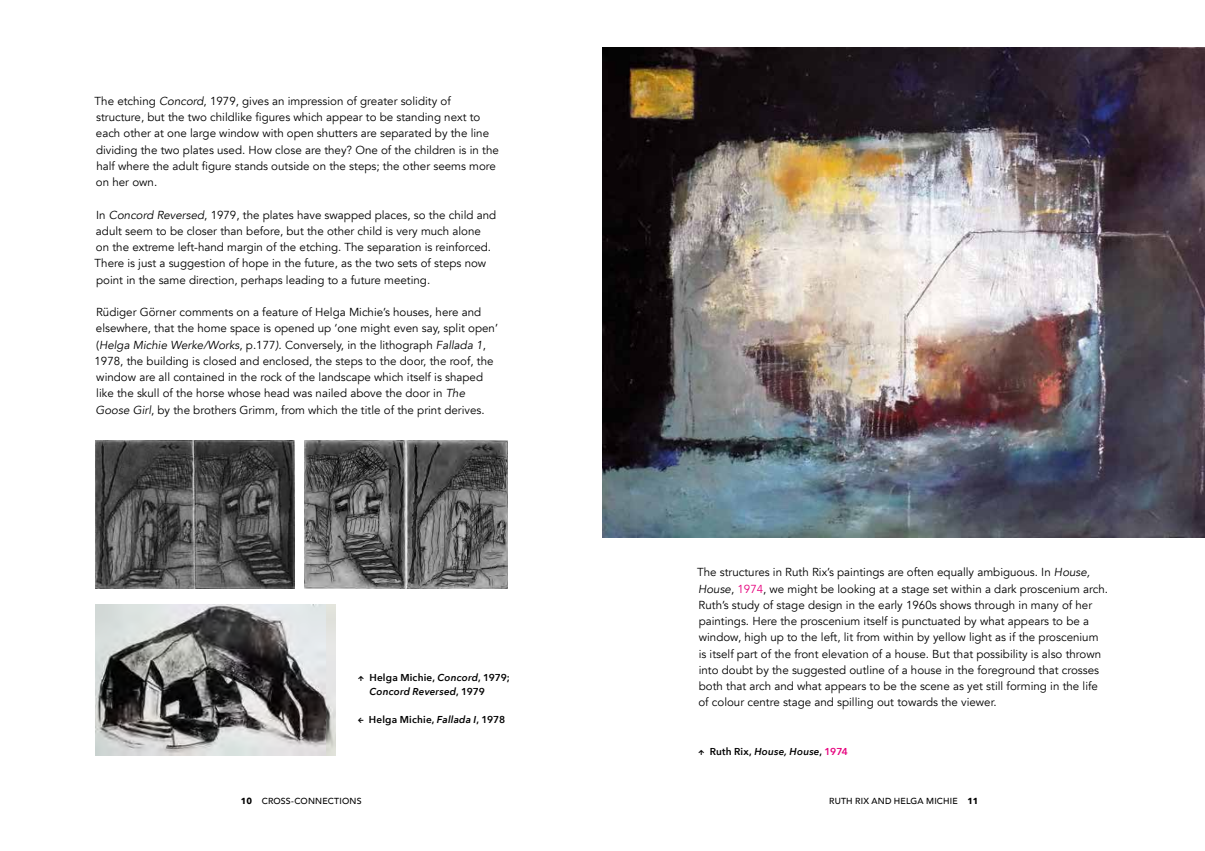
<style>
.page{position:relative;width:1205px;height:851px;background:#fff}
.page>*{position:absolute;margin:0;border:0;box-sizing:border-box;transform-origin:0 0}
.t1{font:11.5px/16.2px "Avenir";color:#000}
.t2{font:600 10px/13.8px "Avenir Next";letter-spacing:.015em;color:#000}
.t3{font:italic 600 10px "Avenir Next";letter-spacing:.02em;color:#000}
.t4{font:500 8.75px "Avenir";letter-spacing:.02em;color:#000}
.s1{font-style:italic}
.s2{font-family:"Aeonik";font-weight:500}
.s3{color:#e6007d}
.s4{font-family:"Aeonik";font-weight:500;font-style:normal}
.s5{font-style:normal}
.s6{font-style:normal;color:#e6007d}
.s7{font-family:"Avenir Next";font-weight:700}
</style>
<div class="page">
<img style="left:96px;top:440px;width:198px;height:148px">
<img style="left:96px;top:604px;width:239px;height:151px">
<img style="left:304px;top:440px;width:203px;height:148px">
<img style="left:602px;top:48px;width:603px;height:489px">
<p class="t1" style="left:95px;top:93px;width:406px">The etching <span class="s1">Concord</span>, 1979, gives an impression of greater solidity of structure, but the two childlike figures which appear to be standing next to each other at one large window with open shutters are separated by the line dividing the two plates used. How close are they? One of the children is in the half where the adult figure stands outside on the steps; the other seems more on her own.</p>
<p class="t1" style="left:95px;top:207px;width:403px">In <span class="s1">Concord Reversed</span>, 1979, the plates have swapped places, so the child and adult seem to be closer than before, but the other child is very much alone<br>on the extreme left-hand margin of the etching. The separation is reinforced.<br>There is just a suggestion of hope in the future, as the two sets of steps now point in the same direction, perhaps leading to a future meeting.</p>
<p class="t1" style="left:95px;top:304px;width:405px">Rüdiger Görner comments on a feature of Helga Michie’s houses, here and elsewhere, that the home space is opened up ‘one might even say, split open’ (<span class="s1">Helga Michie Werke/Works</span>, p.177<span class="s1">).</span> Conversely, in the lithograph <span class="s1">Fallada 1</span>, 1978, the building is closed and enclosed, the steps to the door, the roof, the window are all contained in the rock of the landscape which itself is shaped like the skull of the horse whose head was nailed above the door in <span class="s1">The Goose Girl</span>, by the brothers Grimm, from which the title of the print derives.</p>
<p class="t2" style="left:369px;top:670px;width:142px;text-indent:-11px"><span class="s2">↑</span> Helga Michie, <span class="s1">Concord</span>, 1979;<br><span class="s1">Concord Reversed</span>, 1979</p>
<p class="t2" style="left:358px;top:712px;width:149px"><span class="s2">←</span> Helga Michie, <span class="s1">Fallada I</span>, 1978</p>
<p class="t1" style="left:697px;top:564px;width:412px">The structures in Ruth Rix’s paintings are often equally ambiguous. In <span class="s1">House, House</span>, <span class="s3">1974</span>, we might be looking at a stage set within a dark proscenium arch.<br>Ruth’s study of stage design in the early 1960s shows through in many of her paintings. Here the proscenium itself is punctuated by what appears to be a window, high up to the left, lit from within by yellow light as if the proscenium<br>is itself part of the front elevation of a house. But that possibility is also thrown into doubt by the suggested outline of a house in the foreground that crosses both that arch and what appears to be the scene as yet still forming in the life of colour centre stage and spilling out towards the viewer.</p>
<p class="t3" style="left:698px;top:743px;width:151px"><span class="s4">↑</span> <span class="s5">Ruth Rix,</span> House, House<span class="s5">,</span> <span class="s6">1974</span></p>
<p class="t4" style="left:241px;top:793px;width:122px"><span class="s7">10</span> CROSS-CONNECTIONS</p>
<p class="t4" style="left:829px;top:793px;width:151px">RUTH RIX AND HELGA MICHIE <span class="s7">11</span></p>
</div>
